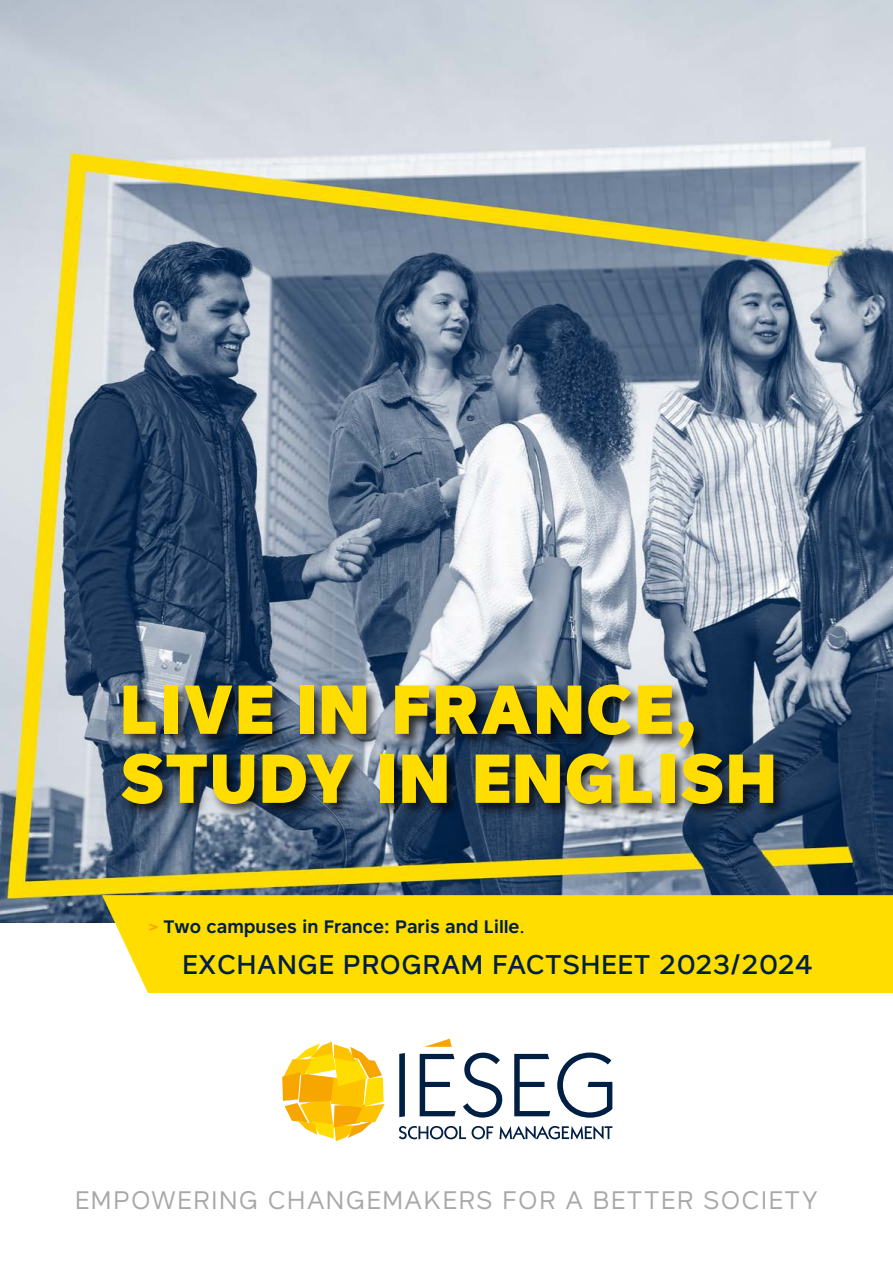
<style>
.page{position:relative;width:893px;height:1263px;background:#fff}
.page>*{position:absolute;margin:0;border:0;box-sizing:border-box;transform-origin:0 0}
.t1{font:900 69px/69px "Rutan";letter-spacing:.01em;color:#fd0}
.t2{font:500 27px "Rutan";letter-spacing:.02em;color:#001f44}
.t3{font:25.35px "Rutan";letter-spacing:.05em;color:#a8a8a7}
.t4{font:600 18px "Rutan";color:#001f44}
.s1{font-weight:500;color:#f7a600}
.s2{font-weight:500}
.s3{font-size:18px;color:#fd0}
</style>
<div class="page">
<img style="left:0;top:0;width:893px;height:923px">
<svg style="left:424px;top:1039px;width:28px;height:8px"></svg>
<svg style="left:282px;top:1042px;width:103px;height:99px"></svg>
<svg style="left:399px;top:1053px;width:6px;height:64px"></svg>
<svg style="left:420px;top:1054px;width:36px;height:62px"></svg>
<svg style="left:463px;top:1052px;width:39px;height:65px"></svg>
<svg style="left:514px;top:1054px;width:36px;height:62px"></svg>
<svg style="left:557px;top:1052px;width:55px;height:66px"></svg>
<svg style="left:399px;top:1126px;width:67px;height:13px"></svg>
<svg style="left:472px;top:1126px;width:21px;height:13px"></svg>
<svg style="left:499px;top:1126px;width:113px;height:13px"></svg>
<div style="left:102px;top:895px;width:791px;height:98px;background:#fd0"></div>
<div style="left:120px;top:682px;width:668px;height:137px;background:#000;opacity:.75"></div>
<h1 class="t1" style="left:119px;top:672px;width:659px">LIVE IN FRANCE,<br>STUDY IN ENGLISH</h1>
<p class="t4" style="left:149px;top:911px;width:378px"><span class="s1">&gt;</span> Two campuses in France: Paris and Lille<span class="s2">.</span></p>
<p class="t2" style="left:167px;top:942px;width:647px"><span class="s3">&gt;</span> EXCHANGE PROGRAM FACTSHEET 2023/2024</p>
<p class="t3" style="left:75px;top:1179px;width:745px">EMPOWERING CHANGEMAKERS FOR A BETTER SOCIETY</p>
</div>
